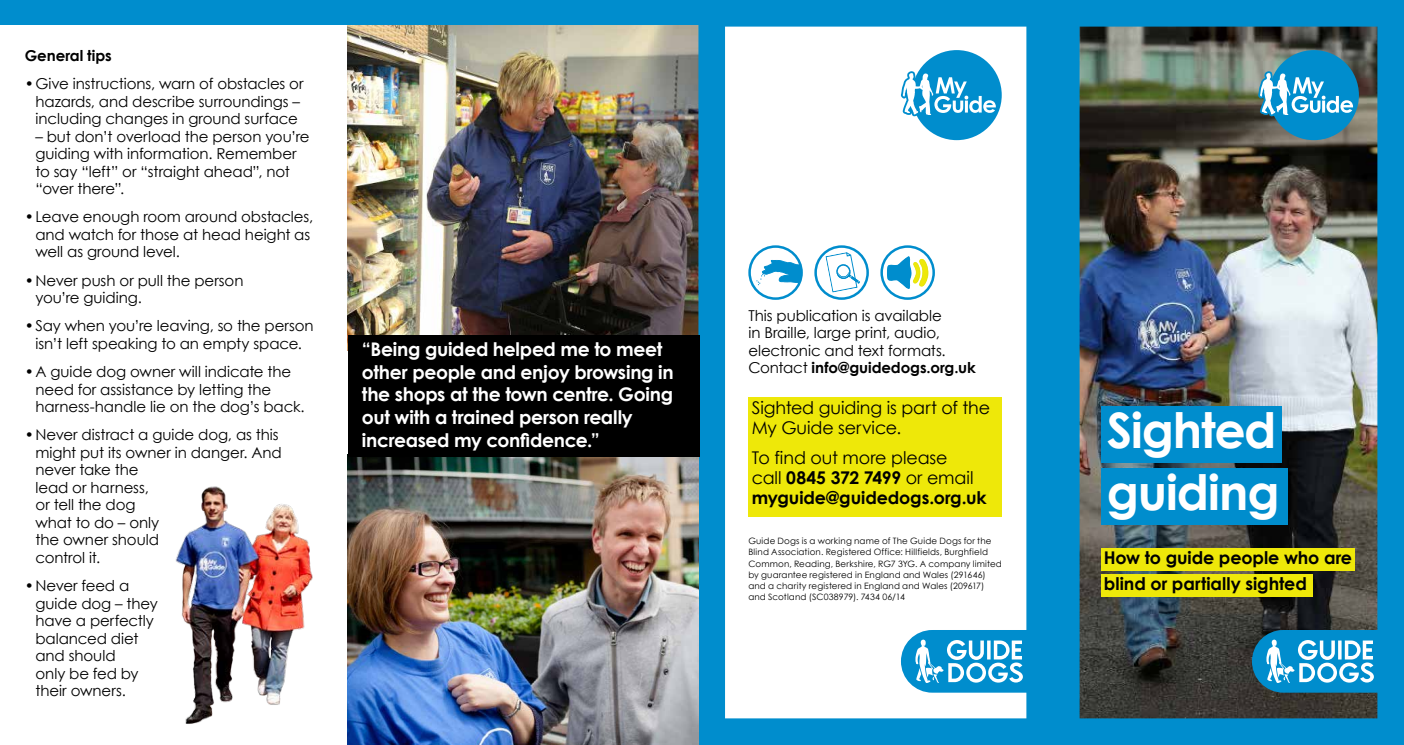
<style>
.page{position:relative;width:1404px;height:745px;background:#fff}
.page>*{position:absolute;margin:0;border:0;box-sizing:border-box;transform-origin:0 0}
.t1{font:700 48.88px/62.2px "Century Gothic";letter-spacing:-.025em;color:#fff}
.t2{font:700 18.75px/22.5px "Century Gothic";letter-spacing:-.02em;color:#fff}
.t3{font:700 17.5px/20px "Century Gothic";letter-spacing:-.005em;color:#000}
.t4{font:17.5px/20px "Century Gothic";letter-spacing:-.005em;color:#000}
.t5{font:15px/17.5px "Century Gothic";letter-spacing:-.005em;color:#000}
.t6{font:700 15px "Century Gothic";letter-spacing:-.005em;color:#000}
.t7{font:8.75px/11.2px "Century Gothic";letter-spacing:.02em;color:#000}
.s1{font-weight:700}
.s2{font-weight:400}
</style>
<div class="page">
<img style="left:347px;top:25px;width:351px;height:310px">
<svg style="left:698px;top:0;width:354px;height:744px"></svg>
<img style="left:1052px;top:0;width:351px;height:744px">
<div style="left:1101px;top:405px;width:180px;height:57px;background:#008dcd"></div>
<div style="left:1101px;top:468px;width:186px;height:56px;background:#008dcd"></div>
<div style="left:1101px;top:548px;width:253px;height:23px;background:#eee809"></div>
<div style="left:1101px;top:573px;width:211px;height:23px;background:#eee809"></div>
<div style="left:0;top:0;width:698px;height:25px;background:#008dcd"></div>
<div style="left:748px;top:397px;width:253px;height:119px;background:#eee809"></div>
<div style="left:1268px;top:50px;width:90px;height:90px;background:#008dcd;border-radius:50%"></div>
<svg style="left:1257px;top:71px;width:95px;height:46px"></svg>
<svg style="left:1251px;top:629px;width:132px;height:63px"></svg>
<img style="left:175px;top:486px;width:138px;height:238px">
<img style="left:347px;top:456px;width:351px;height:288px">
<div style="left:911px;top:50px;width:90px;height:90px;background:#008dcd;border-radius:50%"></div>
<svg style="left:900px;top:71px;width:95px;height:46px"></svg>
<svg style="left:900px;top:629px;width:132px;height:63px"></svg>
<svg style="left:886px;top:256px;width:42px;height:33px"></svg>
<div style="left:880px;top:245px;width:54px;height:54px;border:2px solid #008dcd;border-radius:50%"></div>
<svg style="left:756px;top:260px;width:45px;height:25px"></svg>
<div style="left:748px;top:245px;width:54px;height:54px;border:2px solid #008dcd;border-radius:50%"></div>
<svg style="left:825px;top:251px;width:35px;height:41px"></svg>
<div style="left:814px;top:245px;width:54px;height:54px;border:2px solid #008dcd;border-radius:50%"></div>
<div style="left:347px;top:335px;width:352px;height:121px;background:#000"></div>
<p class="t6" style="left:25px;top:46px;width:88px">General tips</p>
<p class="t5" style="left:25px;top:75px;width:280px;text-align:center">•Give instructions, warn of obstacles or hazards, and describe surroundings – including changes in ground surface</p>
<p class="t5" style="left:35px;top:127px;width:275px">– but don’t overload the person you’re guiding with information. Remember to say “left” or “straight ahead”, not “over there”.</p>
<p class="t5" style="left:35px;top:208px;width:279px;text-indent:-11px">•Leave enough room around obstacles, and watch for those at head height as well as ground level.</p>
<p class="t5" style="left:35px;top:271px;width:209px;text-indent:-11px">•Never push or pull the person you’re guiding.</p>
<p class="t5" style="left:25px;top:317px;width:290px;text-align:center">•Say when you’re leaving, so the person isn’t left speaking to an empty space.</p>
<p class="t5" style="left:35px;top:362px;width:271px;text-indent:-11px">•A guide dog owner will indicate the need for assistance by letting the harness-handle lie on the dog’s back.</p>
<p class="t5" style="left:35px;top:425px;width:248px;text-indent:-11px">•Never distract a guide dog, as this might put its owner in danger. And never take the<br>lead or harness,<br>or tell the dog<br>what to do – only<br>the owner should<br>control it.</p>
<p class="t5" style="left:35px;top:576px;width:124px;text-indent:-11px">•Never feed a guide dog – they have a perfectly balanced diet and should<br>only be fed by their owners.</p>
<p class="t2" style="left:362px;top:338px;width:313px">“Being guided helped me to meet other people and enjoy browsing in the shops at the town centre. Going out with a trained person really increased my confidence.”</p>
<p class="t5" style="left:748px;top:306px;width:229px">This publication is available<br>in Braille, large print, audio, electronic and text formats.<br>Contact <span class="s1">info@guidedogs.org.uk</span></p>
<p class="t4" style="left:751px;top:397px;width:240px">Sighted guiding is part of the<br>My Guide service.</p>
<p class="t3" style="left:751px;top:447px;width:236px"><span class="s2">To find out more please<br>call</span> 0845 372 7499 <span class="s2">or email </span>myguide@guidedogs.org.uk</p>
<p class="t7" style="left:748px;top:534px;width:255px">Guide Dogs is a working name of The Guide Dogs for the Blind Association. Registered Office: Hillfields, Burghfield Common, Reading, Berkshire, RG7 3YG. A company limited by guarantee registered in England and Wales (291646) and a charity registered in England and Wales (209617) and Scotland (SC038979). 7434 06/14</p>
<h1 class="t1" style="left:1106px;top:397px;width:174px">Sighted guiding</h1>
<p class="t3" style="left:1103px;top:544px;width:250px;line-height:25.6px">How to guide people who are blind or partially sighted</p>
</div>
